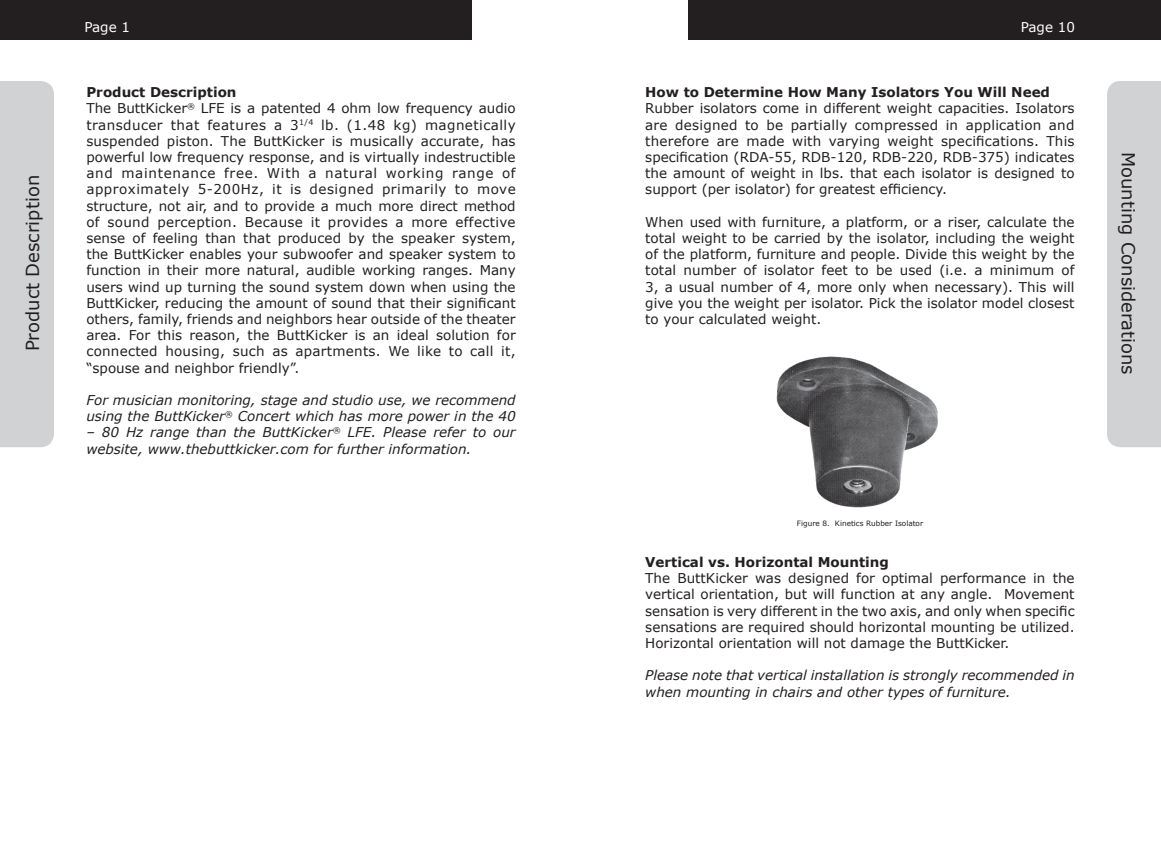
<style>
.page{position:relative;width:1161px;height:864px;background:#fff}
.page>*{position:absolute;margin:0;border:0;box-sizing:border-box;transform-origin:0 0}
.t1{font:18px "Verdana";color:#231f20}
.t2{font:13.5px/16.2px "Verdana";color:#231f20;text-align:justify}
.t3{font:italic 13.5px/16.2px "Verdana";color:#231f20}
.t4{font:700 13.5px "Verdana";color:#231f20}
.t5{font:13.5px "Verdana";color:#fff}
.t6{font:7.35px "Verdana";color:#231f20}
.s1{font-weight:700}
</style>
<div class="page">
<div style="left:688px;top:0;width:473px;height:40px;background:#231f20"></div>
<div style="left:1107px;top:81px;width:54px;height:366px;background:#d1d2d4"></div>
<div style="left:0;top:0;width:472px;height:40px;background:#231f20"></div>
<div style="left:0;top:81px;width:54px;height:366px;background:#d1d2d4"></div>
<img style="left:776px;top:356px;width:162px;height:152px">
<h1 class="t1" style="left:20px;top:351px;width:178px;rotate:-90deg">Product Description</h1>
<p class="t5" style="left:84px;top:18px;width:47px">Page 1</p>
<p class="t2" style="left:86px;top:84px;width:431px;text-align:left"><span class="s1">Product Description<br></span>The ButtKicker<sup>®</sup> LFE is a patented 4 ohm low frequency audio transducer that features a 3<sup>1/4</sup> lb. (1.48 kg) magnetically suspended piston. The ButtKicker is musically accurate, has powerful low frequency response, and is virtually indestructible and maintenance free. With a natural working range of approximately 5-200Hz, it is designed primarily to move structure, not air, and to provide a much more direct method of sound perception. Because it provides a more effective sense of feeling than that produced by the speaker system, the ButtKicker enables your subwoofer and speaker system to function in their more natural, audible working ranges. Many users wind up turning the sound system down when using the ButtKicker, reducing the amount of sound that their significant others, family, friends and neighbors hear outside of the theater area. For this reason, the ButtKicker is an ideal solution for connected housing, such as apartments. We like to call it, “spouse and neighbor friendly”.</p>
<p class="t3" style="left:86px;top:392px;width:431px">For musician monitoring, stage and studio use, we recommend using the ButtKicker<sup>®</sup> Concert which has more power in the 40</p>
<p class="t3" style="left:86px;top:424px;width:431px">– 80 Hz range than the ButtKicker<sup>®</sup> LFE. Please refer to our website, www.thebuttkicker.com for further information.</p>
<p class="t5" style="left:1021px;top:18px;width:56px">Page 10</p>
<p class="t4" style="left:645px;top:83px;width:406px">How to Determine How Many Isolators You Will Need</p>
<p class="t2" style="left:645px;top:100px;width:431px">Rubber isolators come in different weight capacities. Isolators are designed to be partially compressed in application and therefore are made with varying weight specifications. This specification (RDA-55, RDB-120, RDB-220, RDB-375) indicates the amount of weight in lbs. that each isolator is designed to support (per isolator) for greatest efficiency.</p>
<p class="t2" style="left:645px;top:214px;width:431px">When used with furniture, a platform, or a riser, calculate the total weight to be carried by the isolator, including the weight of the platform, furniture and people. Divide this weight by the total number of isolator feet to be used (i.e. a minimum of 3, a usual number of 4, more only when necessary). This will give you the weight per isolator. Pick the isolator model closest to your calculated weight.</p>
<h1 class="t1" style="left:1141px;top:152px;width:224px;rotate:90deg">Mounting Considerations</h1>
<p class="t6" style="left:797px;top:519px;width:128px">Figure 8. Kinetics Rubber Isolator</p>
<p class="t4" style="left:645px;top:553px;width:245px">Vertical vs. Horizontal Mounting</p>
<p class="t2" style="left:645px;top:570px;width:431px">The ButtKicker was designed for optimal performance in the vertical orientation, but will function at any angle. Movement sensation is very different in the two axis, and only when specific sensations are required should horizontal mounting be utilized.<br>Horizontal orientation will not damage the ButtKicker.</p>
<p class="t3" style="left:645px;top:667px;width:431px">Please note that vertical installation is strongly recommended in when mounting in chairs and other types of furniture.</p>
</div>
